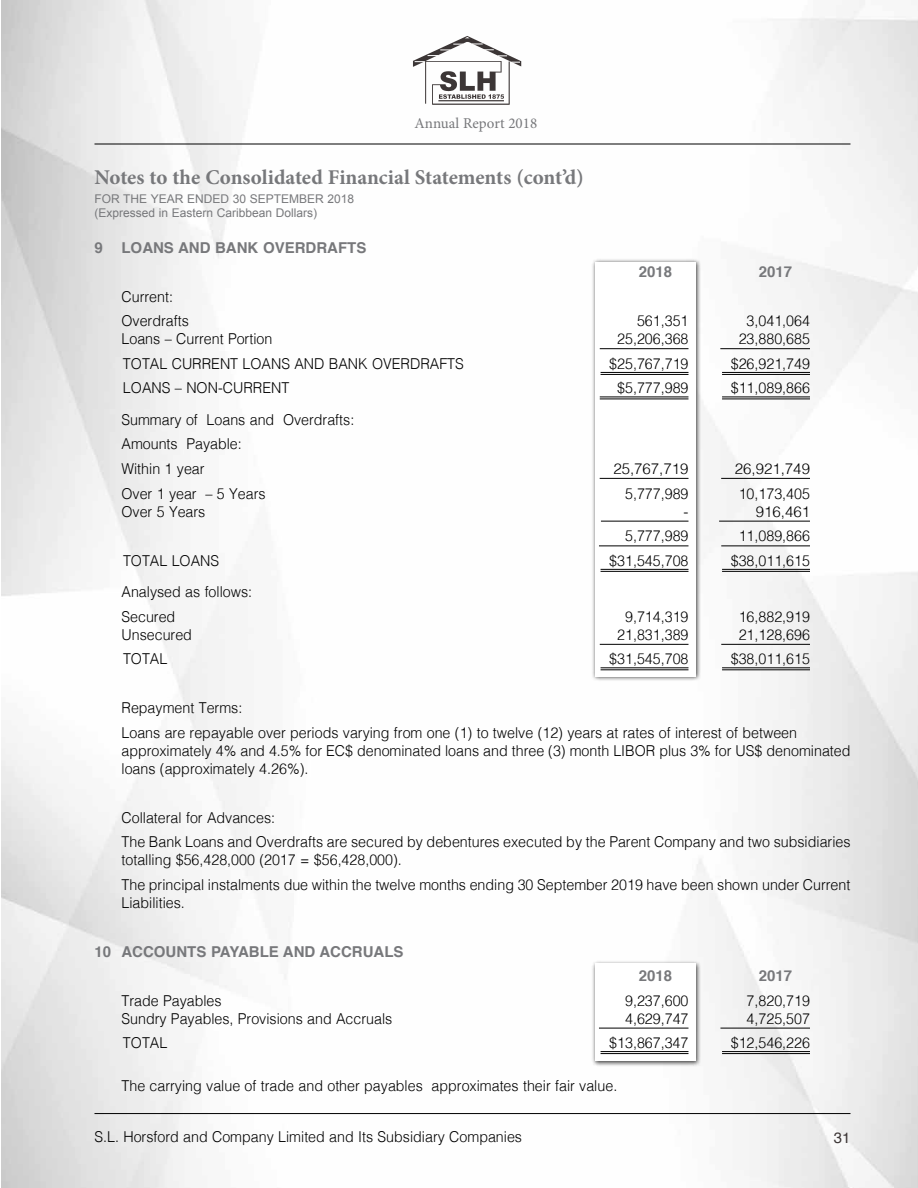
<style>
.page{position:relative;width:918px;height:1188px;background:#fff}
.page>*{position:absolute;margin:0;border:0;box-sizing:border-box;transform-origin:0 0}
.t1{font:700 21px "Minion Pro";color:#77787b}
.t2{font:300 15px/24.5px "Helvetica";color:#000;scale:.95 1}
.t3{font:700 15px "Helvetica";color:#77787b}
.t4{font:300 15px "Helvetica";color:#000}
.t5{font:15px "Minion Pro";color:#77787b}
.t6{font:15px "Helvetica";color:#3e3737}
.t7{font:12px/14.4px "Arial";color:#77787b}
</style>
<div class="page">
<img style="left:2px;top:0;width:916px;height:1188px">
<svg style="left:413px;top:36px;width:118px;height:70px"></svg>
<hr style="left:94px;top:144px;width:756px;height:1px;background:#000">
<hr style="left:94px;top:1113px;width:756px;height:1px;background:#000">
<div style="left:591px;top:258px;width:110px;height:424px;background:#000;opacity:.75"></div>
<div style="left:595px;top:262px;width:100px;height:414px;background:#fff"></div>
<div style="left:591px;top:960px;width:110px;height:106px;background:#000;opacity:.75"></div>
<div style="left:595px;top:964px;width:100px;height:97px;background:#fff"></div>
<hr style="left:600px;top:348px;width:88px;height:1px;background:#000">
<hr style="left:720px;top:348px;width:90px;height:1px;background:#000">
<hr style="left:601px;top:372px;width:87px;height:1px;background:#000">
<hr style="left:601px;top:374px;width:87px;height:1px;background:#000">
<hr style="left:722px;top:372px;width:88px;height:1px;background:#000">
<hr style="left:722px;top:374px;width:88px;height:1px;background:#000">
<hr style="left:600px;top:396px;width:88px;height:1px;background:#000">
<hr style="left:600px;top:398px;width:88px;height:1px;background:#000">
<hr style="left:722px;top:396px;width:88px;height:1px;background:#000">
<hr style="left:722px;top:398px;width:88px;height:1px;background:#000">
<hr style="left:600px;top:478px;width:89px;height:1px;background:#000">
<hr style="left:721px;top:478px;width:89px;height:1px;background:#000">
<hr style="left:601px;top:521px;width:87px;height:1px;background:#000">
<hr style="left:719px;top:521px;width:91px;height:1px;background:#000">
<hr style="left:599px;top:546px;width:90px;height:1px;background:#000">
<hr style="left:721px;top:546px;width:89px;height:1px;background:#000">
<hr style="left:601px;top:569px;width:87px;height:1px;background:#000">
<hr style="left:601px;top:571px;width:87px;height:1px;background:#000">
<hr style="left:722px;top:569px;width:88px;height:1px;background:#000">
<hr style="left:722px;top:571px;width:88px;height:1px;background:#000">
<hr style="left:600px;top:644px;width:88px;height:1px;background:#000">
<hr style="left:721px;top:644px;width:89px;height:1px;background:#000">
<hr style="left:601px;top:667px;width:87px;height:1px;background:#000">
<hr style="left:601px;top:669px;width:87px;height:1px;background:#000">
<hr style="left:722px;top:667px;width:88px;height:1px;background:#000">
<hr style="left:722px;top:669px;width:88px;height:1px;background:#000">
<hr style="left:599px;top:1028px;width:90px;height:1px;background:#000">
<hr style="left:720px;top:1028px;width:90px;height:1px;background:#000">
<hr style="left:601px;top:1051px;width:87px;height:1px;background:#000">
<hr style="left:601px;top:1053px;width:87px;height:1px;background:#000">
<hr style="left:722px;top:1051px;width:88px;height:1px;background:#000">
<hr style="left:722px;top:1053px;width:88px;height:1px;background:#000">
<p class="t5" style="left:415px;top:113px;width:124px">Annual Report 2018</p>
<h1 class="t1" style="left:94px;top:163px;width:491px">Notes to the Consolidated Financial Statements (cont’d)</h1>
<p class="t7" style="left:94px;top:191px;width:261px">FOR THE YEAR ENDED 30 SEPTEMBER 2018 (Expressed in Eastern Caribbean Dollars)</p>
<p class="t3" style="left:94px;top:235px;width:273px">9 LOANS AND BANK OVERDRAFTS</p>
<p class="t2" style="left:122px;top:283px;width:72px">Current:<br>Overdrafts</p>
<p class="t3" style="left:639px;top:260px;width:35px">2018</p>
<p class="t3" style="left:759px;top:260px;width:35px">2017</p>
<p class="t2" style="left:637px;top:308px;width:56px">561,351</p>
<p class="t2" style="left:747px;top:308px;width:68px">3,041,064</p>
<p class="t2" style="left:122px;top:326px;width:160px">Loans – Current Portion</p>
<p class="t2" style="left:617px;top:326px;width:77px">25,206,368</p>
<p class="t2" style="left:739px;top:326px;width:77px">23,880,685</p>
<p class="t2" style="left:123px;top:350px;width:360px">TOTAL CURRENT LOANS AND BANK OVERDRAFTS</p>
<p class="t2" style="left:609px;top:350px;width:85px">$25,767,719</p>
<p class="t2" style="left:731px;top:350px;width:85px">$26,921,749</p>
<p class="t2" style="left:123px;top:375px;width:177px">LOANS – NON-CURRENT</p>
<p class="t2" style="left:617px;top:375px;width:77px">$5,777,989</p>
<p class="t2" style="left:731px;top:375px;width:85px">$11,089,866</p>
<p class="t2" style="left:121px;top:406px;width:247px">Summary of Loans and Overdrafts:<br>Amounts Payable:<br>Within 1 year</p>
<p class="t4" style="left:613px;top:456px;width:77px">25,767,719</p>
<p class="t4" style="left:735px;top:456px;width:77px">26,921,749</p>
<p class="t2" style="left:122px;top:480px;width:153px">Over 1 year – 5 Years</p>
<p class="t2" style="left:625px;top:480px;width:68px">5,777,989</p>
<p class="t2" style="left:739px;top:480px;width:77px">10,173,405</p>
<p class="t2" style="left:121px;top:498px;width:90px">Over 5 Years</p>
<p class="t4" style="left:684px;top:499px;width:6px">-</p>
<p class="t4" style="left:756px;top:499px;width:56px">916,461</p>
<p class="t2" style="left:625px;top:523px;width:68px">5,777,989</p>
<p class="t2" style="left:739px;top:523px;width:77px">11,089,866</p>
<p class="t2" style="left:123px;top:547px;width:103px">TOTAL LOANS</p>
<p class="t2" style="left:609px;top:547px;width:85px">$31,545,708</p>
<p class="t2" style="left:731px;top:547px;width:85px">$38,011,615</p>
<p class="t2" style="left:122px;top:579px;width:139px">Analysed as follows:<br>Secured</p>
<p class="t2" style="left:625px;top:603px;width:68px">9,714,319</p>
<p class="t2" style="left:739px;top:603px;width:77px">16,882,919</p>
<p class="t2" style="left:122px;top:621px;width:76px">Unsecured</p>
<p class="t2" style="left:617px;top:621px;width:77px">21,831,389</p>
<p class="t2" style="left:739px;top:621px;width:77px">21,128,696</p>
<p class="t2" style="left:123px;top:646px;width:48px">TOTAL</p>
<p class="t2" style="left:609px;top:646px;width:85px">$31,545,708</p>
<p class="t2" style="left:731px;top:646px;width:85px">$38,011,615</p>
<p class="t2" style="left:122px;top:695px;width:713px">Repayment Terms:<br>Loans are repayable over periods varying from one (1) to twelve (12) years at rates of interest of between</p>
<p class="t2" style="left:122px;top:740px;width:769px;line-height:18px">approximately 4% and 4.5% for EC$ denominated loans and three (3) month LIBOR plus 3% for US$ denominated loans (approximately 4.26%).</p>
<p class="t2" style="left:122px;top:804px;width:769px">Collateral for Advances:<br>The Bank Loans and Overdrafts are secured by debentures executed by the Parent Company and two subsidiaries</p>
<p class="t2" style="left:122px;top:847px;width:769px">totalling $56,428,000 (2017 = $56,428,000).<br>The principal instalments due within the twelve months ending 30 September 2019 have been shown under Current</p>
<p class="t2" style="left:122px;top:889px;width:68px">Liabilities.</p>
<p class="t3" style="left:94px;top:939px;width:311px">10 ACCOUNTS PAYABLE AND ACCRUALS</p>
<p class="t3" style="left:639px;top:964px;width:35px">2018</p>
<p class="t3" style="left:759px;top:964px;width:35px">2017</p>
<p class="t2" style="left:122px;top:987px;width:107px">Trade Payables</p>
<p class="t2" style="left:625px;top:987px;width:68px">9,237,600</p>
<p class="t2" style="left:747px;top:987px;width:68px">7,820,719</p>
<p class="t2" style="left:122px;top:1005px;width:287px">Sundry Payables, Provisions and Accruals</p>
<p class="t2" style="left:625px;top:1005px;width:68px">4,629,747</p>
<p class="t2" style="left:747px;top:1005px;width:68px">4,725,507</p>
<p class="t2" style="left:123px;top:1029px;width:48px">TOTAL</p>
<p class="t2" style="left:609px;top:1029px;width:85px">$13,867,347</p>
<p class="t2" style="left:731px;top:1029px;width:85px">$12,546,226</p>
<p class="t2" style="left:122px;top:1072px;width:523px">The carrying value of trade and other payables approximates their fair value.</p>
<p class="t2" style="left:94px;top:1124px;width:452px">S.L. Horsford and Company Limited and Its Subsidiary Companies</p>
<p class="t6" style="left:834px;top:1126px;width:18px">31</p>
</div>
